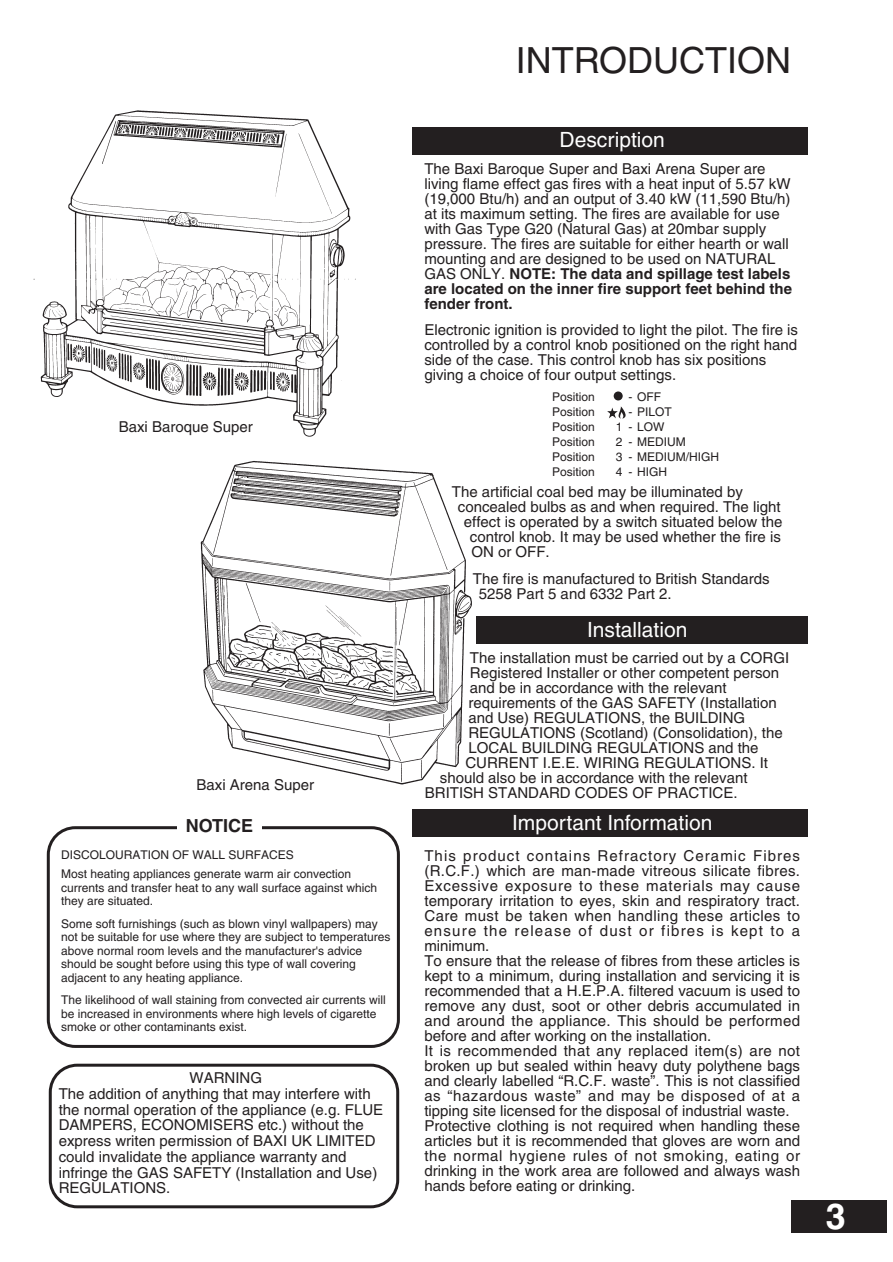
<style>
.page{position:relative;width:893px;height:1262px;background:#fff}
.page>*{position:absolute;margin:0;border:0;box-sizing:border-box;transform-origin:0 0}
.t1{font:36px "Helvetica";color:#231f20}
.t2{font:700 36px "Helvetica";color:#fff}
.t3{font:21px "Helvetica";color:#fff}
.t4{font:700 18px "Helvetica";color:#231f20}
.t5{font:15px/15px "Helvetica";color:#231f20}
.t6{font:12px/13.5px "Helvetica";color:#231f20}
.s1{font-weight:700}
</style>
<div class="page">
<div style="left:791px;top:1200px;width:96px;height:33px;background:#231f20"></div>
<div style="left:412px;top:127px;width:396px;height:28px;background:#231f20"></div>
<div style="left:476px;top:616px;width:332px;height:28px;background:#231f20"></div>
<div style="left:412px;top:809px;width:396px;height:28px;background:#231f20"></div>
<img style="left:200px;top:461px;width:272px;height:324px">
<img style="left:33px;top:110px;width:318px;height:327px">
<svg style="left:47px;top:826px;width:353px;height:222px"></svg>
<div style="left:177px;top:817px;width:85px;height:23px;background:#fff"></div>
<svg style="left:607px;top:406px;width:18px;height:12px"></svg>
<div style="left:613px;top:391px;width:9px;height:9px;background:#231f20;border-radius:50%"></div>
<svg style="left:49px;top:1063px;width:350px;height:145px"></svg>
<p class="t5" style="left:119px;top:420px;width:136px">Baxi Baroque Super</p>
<p class="t5" style="left:196px;top:778px;width:119px">Baxi Arena Super</p>
<p class="t4" style="left:186px;top:819px;width:69px">NOTICE</p>
<p class="t6" style="left:61px;top:845px;width:292px;line-height:19.5px">DISCOLOURATION OF WALL SURFACES<br>Most heating appliances generate warm air convection</p>
<p class="t6" style="left:61px;top:881px;width:318px">currents and transfer heat to any wall surface against which they are situated.</p>
<p class="t6" style="left:61px;top:917px;width:331px">Some soft furnishings (such as blown vinyl wallpapers) may not be suitable for use where they are subject to temperatures above normal room levels and the manufacturer's advice should be sought before using this type of wall covering adjacent to any heating appliance.</p>
<p class="t6" style="left:61px;top:994px;width:326px">The likelihood of wall staining from convected air currents will be increased in environments where high levels of cigarette smoke or other contaminants exist.</p>
<p class="t5" style="left:59px;top:1071px;width:326px;line-height:15.8px;text-indent:131px">WARNING<br>The addition of anything that may interfere with the normal operation of the appliance (e.g. FLUE DAMPERS, ECONOMISERS etc.) without the express writen permission of BAXI UK LIMITED could invalidate the appliance warranty and infringe the GAS SAFETY (Installation and Use)<br>REGULATIONS.</p>
<h1 class="t1" style="left:516px;top:47px;width:277px">INTRODUCTION</h1>
<h2 class="t3" style="left:559px;top:132px;width:107px">Description</h2>
<p class="t5" style="left:424px;top:162px;width:369px">The Baxi Baroque Super and Baxi Arena Super are living flame effect gas fires with a heat input of 5.57 kW (19,000 Btu/h) and an output of 3.40 kW (11,590 Btu/h) at its maximum setting. The fires are available for use with Gas Type G20 (Natural Gas) at 20mbar supply pressure. The fires are suitable for either hearth or wall mounting and are designed to be used on NATURAL GAS ONLY. <span class="s1">NOTE: The data and spillage test labels are located on the inner fire support feet behind the fender front.</span></p>
<p class="t5" style="left:424px;top:323px;width:375px">Electronic ignition is provided to light the pilot. The fire is controlled by a control knob positioned on the right hand side of the case. This control knob has six positions giving a choice of four output settings.</p>
<p class="t6" style="left:552px;top:390px;width:44px">Position</p>
<p class="t6" style="left:628px;top:390px;width:34px">- OFF</p>
<p class="t6" style="left:552px;top:405px;width:44px">Position</p>
<p class="t6" style="left:628px;top:405px;width:45px">- PILOT</p>
<p class="t6" style="left:552px;top:420px;width:44px">Position</p>
<p class="t6" style="left:616px;top:420px;width:50px">1 - LOW</p>
<p class="t6" style="left:552px;top:435px;width:44px">Position</p>
<p class="t6" style="left:616px;top:435px;width:71px">2 - MEDIUM</p>
<p class="t6" style="left:552px;top:450px;width:44px">Position</p>
<p class="t6" style="left:616px;top:450px;width:105px">3 - MEDIUM/HIGH</p>
<p class="t6" style="left:552px;top:465px;width:44px">Position</p>
<p class="t6" style="left:616px;top:465px;width:53px">4 - HIGH</p>
<p class="t5" style="left:452px;top:485px;width:292px">The artificial coal bed may be illuminated by</p>
<p class="t5" style="left:458px;top:500px;width:324px">concealed bulbs as and when required. The light</p>
<p class="t5" style="left:464px;top:515px;width:320px">effect is operated by a switch situated below the</p>
<p class="t5" style="left:470px;top:530px;width:312px">control knob. It may be used whether the fire is</p>
<p class="t5" style="left:471px;top:545px;width:80px">ON or OFF.</p>
<p class="t5" style="left:479px;top:572px;width:292px;text-indent:-6px">The fire is manufactured to British Standards<br>5258 Part 5 and 6332 Part 2.</p>
<h2 class="t3" style="left:587px;top:622px;width:102px">Installation</h2>
<p class="t5" style="left:470px;top:651px;width:321px">The installation must be carried out by a CORGI</p>
<p class="t5" style="left:470px;top:666px;width:311px">Registered Installer or other competent person</p>
<p class="t5" style="left:470px;top:681px;width:258px">and be in accordance with the relevant</p>
<p class="t5" style="left:468px;top:696px;width:310px">requirements of the GAS SAFETY (Installation</p>
<p class="t5" style="left:468px;top:711px;width:278px">and Use) REGULATIONS, the BUILDING</p>
<p class="t5" style="left:468px;top:726px;width:316px">REGULATIONS (Scotland) (Consolidation), the</p>
<p class="t5" style="left:468px;top:741px;width:292px">LOCAL BUILDING REGULATIONS and the</p>
<p class="t5" style="left:465px;top:756px;width:304px">CURRENT I.E.E. WIRING REGULATIONS. It</p>
<p class="t5" style="left:440px;top:771px;width:309px">should also be in accordance with the relevant</p>
<p class="t5" style="left:425px;top:786px;width:314px">BRITISH STANDARD CODES OF PRACTICE.</p>
<h2 class="t3" style="left:512px;top:814px;width:202px">Important Information</h2>
<p class="t5" style="left:424px;top:849px;width:377px">This product contains Refractory Ceramic Fibres (R.C.F.) which are man-made vitreous silicate fibres.<br>Excessive exposure to these materials may cause temporary irritation to eyes, skin and respiratory tract.<br>Care must be taken when handling these articles to ensure the release of dust or fibres is kept to a minimum.<br>To ensure that the release of fibres from these articles is kept to a minimum, during installation and servicing it is recommended that a H.E.P.A. filtered vacuum is used to remove any dust, soot or other debris accumulated in and around the appliance. This should be performed before and after working on the installation.<br>It is recommended that any replaced item(s) are not broken up but sealed within heavy duty polythene bags and clearly labelled “R.C.F. waste”. This is not classified as “hazardous waste” and may be disposed of at a tipping site licensed for the disposal of industrial waste.<br>Protective clothing is not required when handling these articles but it is recommended that gloves are worn and the normal hygiene rules of not smoking, eating or drinking in the work area are followed and always wash hands before eating or drinking.</p>
<h1 class="t2" style="left:825px;top:1203px;width:22px">3</h1>
</div>
